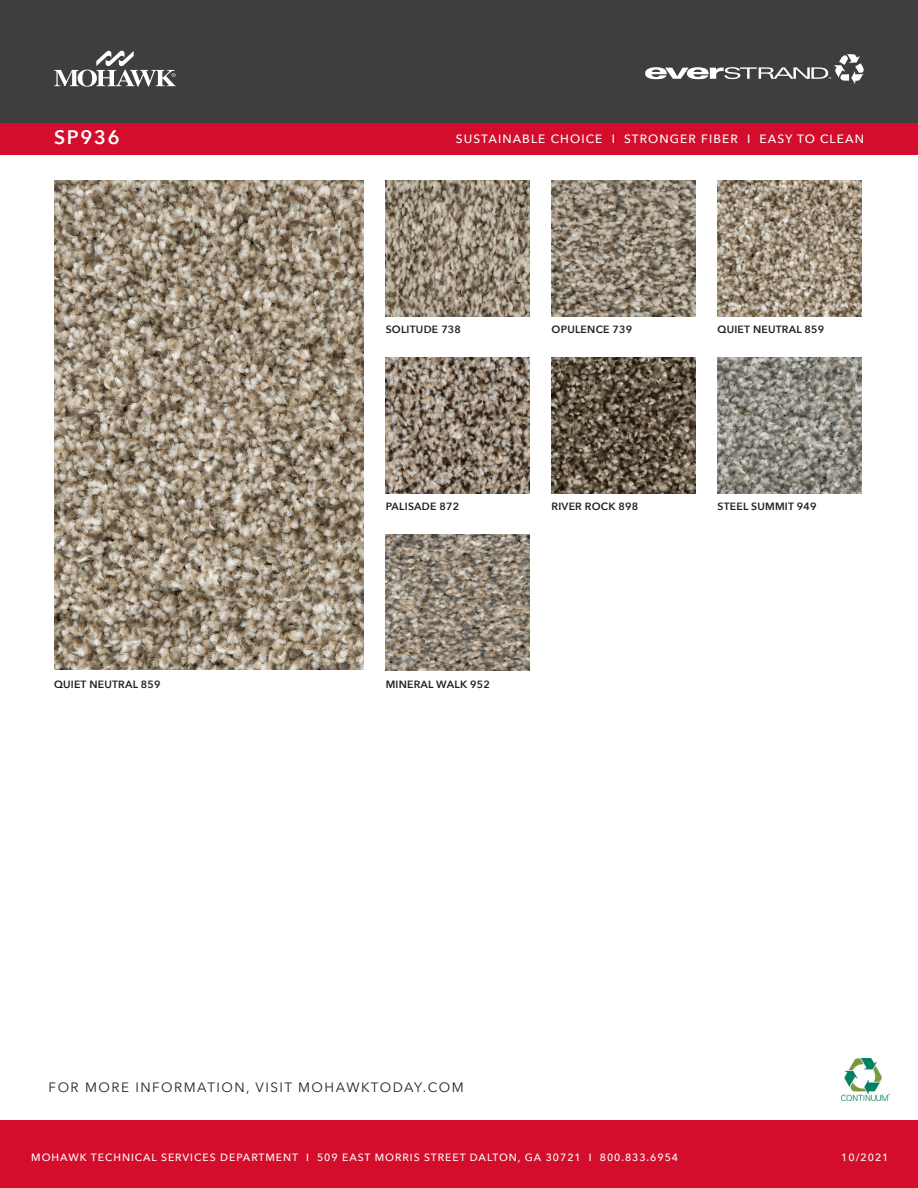
<style>
.page{position:relative;width:918px;height:1188px;background:#fff}
.page>*{position:absolute;margin:0;border:0;box-sizing:border-box;transform-origin:0 0}
.t1{font:600 19.5px "Avenir Next";letter-spacing:.09em;color:#fff}
.t2{font:13.5px "Avenir Next";letter-spacing:.11em;color:#231f20}
.t3{font:500 12px "Avenir Next";letter-spacing:.09em;color:#fff}
.t4{font:600 10.5px "Avenir Next";letter-spacing:.02em;color:#231f20}
.t5{font:500 10.5px "Avenir Next";letter-spacing:.09em;color:#fff}
</style>
<div class="page">
<div style="left:0;top:0;width:918px;height:123px;background:#3e3e3f"></div>
<svg style="left:54px;top:51px;width:122px;height:36px"></svg>
<img style="left:842px;top:1058px;width:48px;height:42px">
<div style="left:0;top:1120px;width:918px;height:68px;background:#d30d2b"></div>
<img style="left:54px;top:180px;width:310px;height:490px">
<img style="left:386px;top:180px;width:143px;height:136px">
<img style="left:552px;top:180px;width:143px;height:136px">
<img style="left:718px;top:180px;width:143px;height:136px">
<img style="left:386px;top:357px;width:143px;height:136px">
<img style="left:386px;top:534px;width:143px;height:137px">
<img style="left:552px;top:357px;width:143px;height:136px">
<img style="left:718px;top:357px;width:143px;height:136px">
<svg style="left:645px;top:54px;width:219px;height:30px"></svg>
<div style="left:0;top:123px;width:918px;height:31px;background:#d30d2b"></div>
<p class="t1" style="left:54px;top:120px;width:67px">SP936</p>
<p class="t3" style="left:456px;top:129px;width:410px">SUSTAINABLE CHOICE I STRONGER FIBER I EASY TO CLEAN</p>
<p class="t4" style="left:54px;top:675px;width:108px">QUIET NEUTRAL 859</p>
<p class="t4" style="left:386px;top:321px;width:77px">SOLITUDE 738</p>
<p class="t4" style="left:386px;top:498px;width:75px">PALISADE 872</p>
<p class="t4" style="left:552px;top:321px;width:82px">OPULENCE 739</p>
<p class="t4" style="left:552px;top:498px;width:88px">RIVER ROCK 898</p>
<p class="t4" style="left:386px;top:675px;width:106px">MINERAL WALK 952</p>
<p class="t4" style="left:718px;top:321px;width:108px">QUIET NEUTRAL 859</p>
<p class="t4" style="left:718px;top:498px;width:100px">STEEL SUMMIT 949</p>
<p class="t2" style="left:49px;top:1076px;width:417px">FOR MORE INFORMATION, VISIT MOHAWKTODAY.COM</p>
<p class="t5" style="left:31px;top:1148px;width:648px">MOHAWK TECHNICAL SERVICES DEPARTMENT I 509 EAST MORRIS STREET DALTON, GA 30721 I 800.833.6954</p>
<p class="t5" style="left:841px;top:1148px;width:49px">10/2021</p>
</div>
